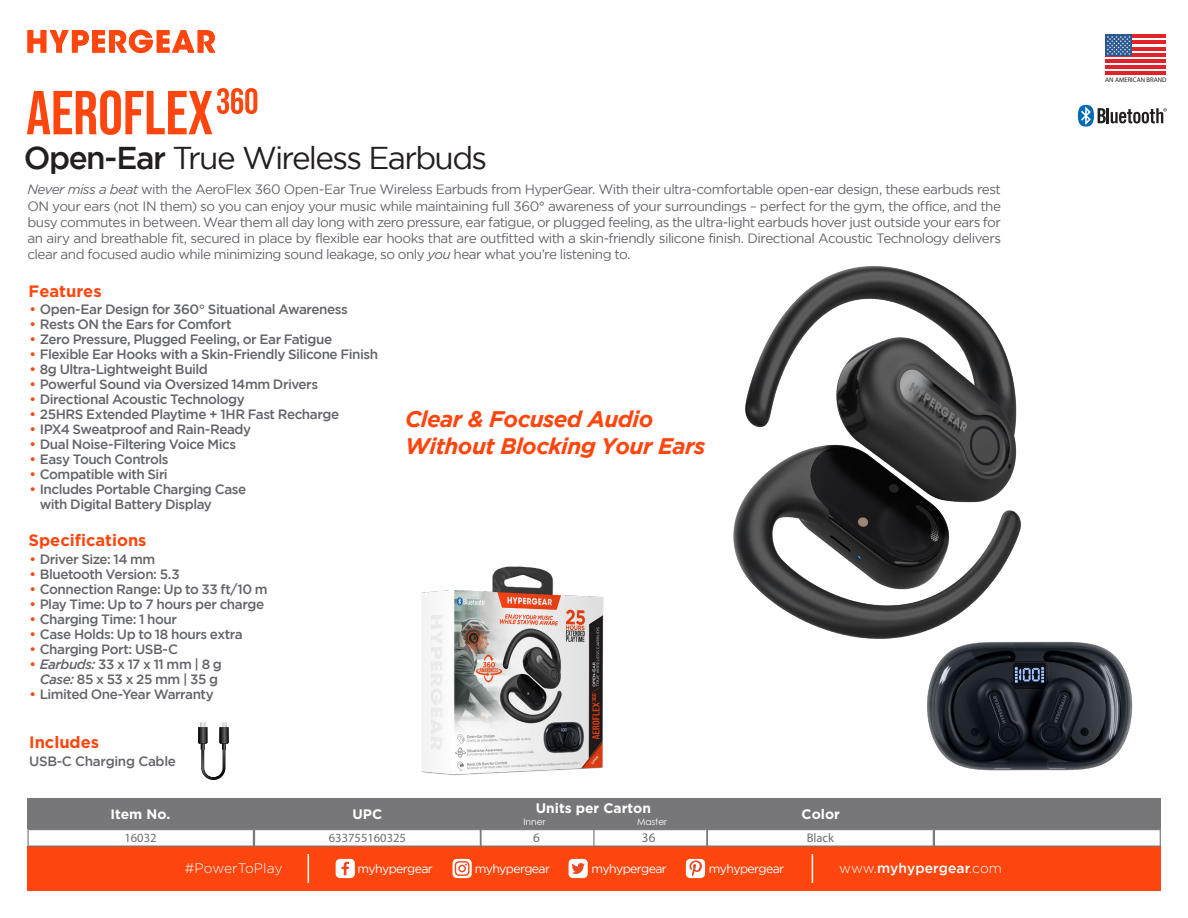
<style>
.page{position:relative;width:1188px;height:918px;background:#fff}
.page>*{position:absolute;margin:0;border:0;box-sizing:border-box;transform-origin:0 0}
.t1{font:31.5px "Gotham";letter-spacing:-.055em;color:#231f20}
.t2{font:italic 700 22.5px/27px "Gotham";letter-spacing:-.025em;color:#ff460f}
.t3{font:700 16.5px "Gotham";color:#ff460f}
.t4{font:700 13.8px "Gotham";color:#fff}
.t5{font:500 13.8px "Gotham";letter-spacing:.01em;color:#fff}
.t6{font:300 13.8px "Gotham";letter-spacing:.005em;color:#fff}
.t7{font:500 13.5px/15px "Gotham";letter-spacing:-.035em;color:#63656a}
.t8{font:13.5px/16.2px "Gotham";letter-spacing:-.04em;color:#63656a;text-align:justify}
.t9{font:13.2px "Myriad Pro";color:#6d6e71}
.t10{font:12.6px "Myriad Pro";color:#6d6e71}
.t11{font:12.3px "Gotham";letter-spacing:-.05em;color:#fff}
.t12{font:9.15px "Century Gothic";color:#fff}
.t13{font:6.6px "Myriad Pro";color:#231f20}
.s1{font-weight:500}
.s2{font-style:italic}
.s3{color:#ff460f}
.s4{font-weight:300}
</style>
<div class="page">
<img style="left:899px;top:759px;width:259px;height:40px">
<svg style="left:27px;top:30px;width:188px;height:23px"></svg>
<div style="left:27px;top:847px;width:1134px;height:44px;background:#ff460f"></div>
<div style="left:336px;top:859px;width:19px;height:19px;background:#fff;border-radius:4px"></div>
<svg style="left:342px;top:862px;width:7px;height:13px"></svg>
<div style="left:569px;top:859px;width:19px;height:19px;background:#fff;border-radius:4px"></div>
<svg style="left:571px;top:863px;width:14px;height:11px"></svg>
<div style="left:686px;top:859px;width:19px;height:19px;background:#fff;border-radius:4px"></div>
<svg style="left:689px;top:861px;width:13px;height:15px"></svg>
<svg style="left:308px;top:854px;width:1px;height:29px"></svg>
<svg style="left:812px;top:854px;width:1px;height:29px"></svg>
<svg style="left:453px;top:859px;width:19px;height:19px"></svg>
<div style="left:27px;top:799px;width:1134px;height:30px;background:#77777a"></div>
<svg style="left:27px;top:829px;width:1134px;height:18px"></svg>
<div style="left:1106px;top:35px;width:60px;height:40px;background:linear-gradient(to right,#fff,#fff)"></div>
<hr style="left:1106px;top:35px;width:60px;height:3px;background:#e12228">
<hr style="left:1106px;top:41px;width:60px;height:3px;background:#e12228">
<hr style="left:1106px;top:47px;width:60px;height:3px;background:#e12228">
<hr style="left:1106px;top:53px;width:60px;height:3px;background:#e12228">
<hr style="left:1106px;top:59px;width:60px;height:3px;background:#e12228">
<hr style="left:1106px;top:65px;width:60px;height:3px;background:#e12228">
<hr style="left:1106px;top:71px;width:60px;height:4px;background:#e12228">
<svg style="left:1106px;top:35px;width:26px;height:21px"></svg>
<svg style="left:1107px;top:34px;width:23px;height:21px"></svg>
<svg style="left:27px;top:88px;width:230px;height:47px"></svg>
<img style="left:733px;top:266px;width:400px;height:493px">
<img style="left:420px;top:566px;width:208px;height:233px">
<svg style="left:1078px;top:105px;width:89px;height:22px"></svg>
<svg style="left:198px;top:722px;width:31px;height:58px"></svg>
<h1 class="t1" style="left:24px;top:140px;width:465px"><span class="s1">Open-Ear</span> True Wireless Earbuds</h1>
<p class="t8" style="left:27px;top:181px;width:975px"><span class="s2">Never miss a beat</span> with the AeroFlex 360 Open-Ear True Wireless Earbuds from HyperGear. With their ultra-comfortable open-ear design, these earbuds rest ON your ears (not IN them) so you can enjoy your music while maintaining full 360° awareness of your surroundings – perfect for the gym, the office, and the busy commutes in between. Wear them all day long with zero pressure, ear fatigue, or plugged feeling, as the ultra-light earbuds hover just outside your ears for an airy and breathable fit, secured in place by flexible ear hooks that are outfitted with a skin-friendly silicone finish. Directional Acoustic Technology delivers clear and focused audio while minimizing sound leakage, so only <span class="s2">you</span> hear what you’re listening to.</p>
<p class="t3" style="left:29px;top:282px;width:75px">Features</p>
<p class="t7" style="left:29px;top:301px;width:320px"><span class="s3">•</span> Open-Ear Design for 360° Situational Awareness</p>
<p class="t7" style="left:29px;top:316px;width:204px"><span class="s3">•</span> Rests ON the Ears for Comfort</p>
<p class="t7" style="left:29px;top:331px;width:304px"><span class="s3">•</span> Zero Pressure, Plugged Feeling, or Ear Fatigue</p>
<p class="t7" style="left:29px;top:346px;width:350px"><span class="s3">•</span> Flexible Ear Hooks with a Skin-Friendly Silicone Finish</p>
<p class="t7" style="left:29px;top:361px;width:180px"><span class="s3">•</span> 8g Ultra-Lightweight Build</p>
<p class="t7" style="left:29px;top:376px;width:290px"><span class="s3">•</span> Powerful Sound via Oversized 14mm Drivers</p>
<p class="t7" style="left:29px;top:391px;width:217px"><span class="s3">•</span> Directional Acoustic Technology</p>
<p class="t7" style="left:29px;top:406px;width:311px"><span class="s3">•</span> 25HRS Extended Playtime + 1HR Fast Recharge</p>
<p class="t7" style="left:29px;top:421px;width:223px"><span class="s3">•</span> IPX4 Sweatproof and Rain-Ready</p>
<p class="t7" style="left:29px;top:436px;width:208px"><span class="s3">•</span> Dual Noise-Filtering Voice Mics</p>
<p class="t7" style="left:29px;top:451px;width:141px"><span class="s3">•</span> Easy Touch Controls</p>
<p class="t7" style="left:29px;top:466px;width:140px"><span class="s3">•</span> Compatible with Siri</p>
<p class="t7" style="left:40px;top:481px;width:208px;text-indent:-10px"><span class="s3">•</span> Includes Portable Charging Case with Digital Battery Display</p>
<p class="t3" style="left:29px;top:530px;width:120px">Specifications</p>
<p class="t7" style="left:29px;top:552px;width:127px"><span class="s3">•</span> Driver Size: 14 mm</p>
<p class="t7" style="left:29px;top:567px;width:152px"><span class="s3">•</span> Bluetooth Version: 5.3</p>
<p class="t7" style="left:29px;top:582px;width:240px"><span class="s3">•</span> Connection Range: Up to 33 ft/10 m</p>
<p class="t7" style="left:29px;top:597px;width:236px"><span class="s3">•</span> Play Time: Up to 7 hours per charge</p>
<p class="t7" style="left:29px;top:612px;width:149px"><span class="s3">•</span> Charging Time: 1 hour</p>
<p class="t7" style="left:29px;top:627px;width:215px"><span class="s3">•</span> Case Holds: Up to 18 hours extra</p>
<p class="t7" style="left:29px;top:642px;width:150px"><span class="s3">•</span> Charging Port: USB-C</p>
<p class="t7" style="left:29px;top:657px;width:194px"><span class="s3">•</span> <span class="s2">Earbuds:</span> 33 x 17 x 11 mm | 8 g</p>
<p class="t7" style="left:29px;top:687px;width:186px"><span class="s3">•</span> Limited One-Year Warranty</p>
<p class="t7" style="left:40px;top:672px;width:180px"><span class="s2">Case:</span> 85 x 53 x 25 mm | 35 g</p>
<p class="t3" style="left:29px;top:732px;width:72px">Includes</p>
<p class="t7" style="left:29px;top:754px;width:148px">USB-C Charging Cable</p>
<h2 class="t2" style="left:405px;top:405px;width:302px">Clear &amp; Focused Audio<br>Without Blocking Your Ears</h2>
<p class="t4" style="left:110px;top:806px;width:62px">Item No.</p>
<p class="t4" style="left:353px;top:806px;width:31px">UPC</p>
<p class="t4" style="left:536px;top:800px;width:117px">Units per Carton</p>
<p class="t12" style="left:524px;top:815px;width:23px">Inner</p>
<p class="t12" style="left:637px;top:815px;width:32px">Master</p>
<p class="t4" style="left:802px;top:806px;width:40px">Color</p>
<p class="t10" style="left:124px;top:830px;width:34px">16032</p>
<p class="t10" style="left:329px;top:830px;width:79px">633755160325</p>
<p class="t9" style="left:533px;top:830px;width:8px">6</p>
<p class="t9" style="left:642px;top:830px;width:15px">36</p>
<p class="t10" style="left:807px;top:830px;width:29px">Black</p>
<p class="t6" style="left:185px;top:861px;width:99px">#PowerToPlay</p>
<p class="t11" style="left:357px;top:862px;width:77px">myhypergear</p>
<p class="t11" style="left:475px;top:862px;width:77px">myhypergear</p>
<p class="t11" style="left:591px;top:862px;width:77px">myhypergear</p>
<p class="t11" style="left:709px;top:862px;width:77px">myhypergear</p>
<p class="t5" style="left:839px;top:860px;width:164px"><span class="s4">www.</span>myhypergear<span class="s4">.com</span></p>
<p class="t13" style="left:1105px;top:76px;width:63px">AN AMERICAN BRAND</p>
</div>
